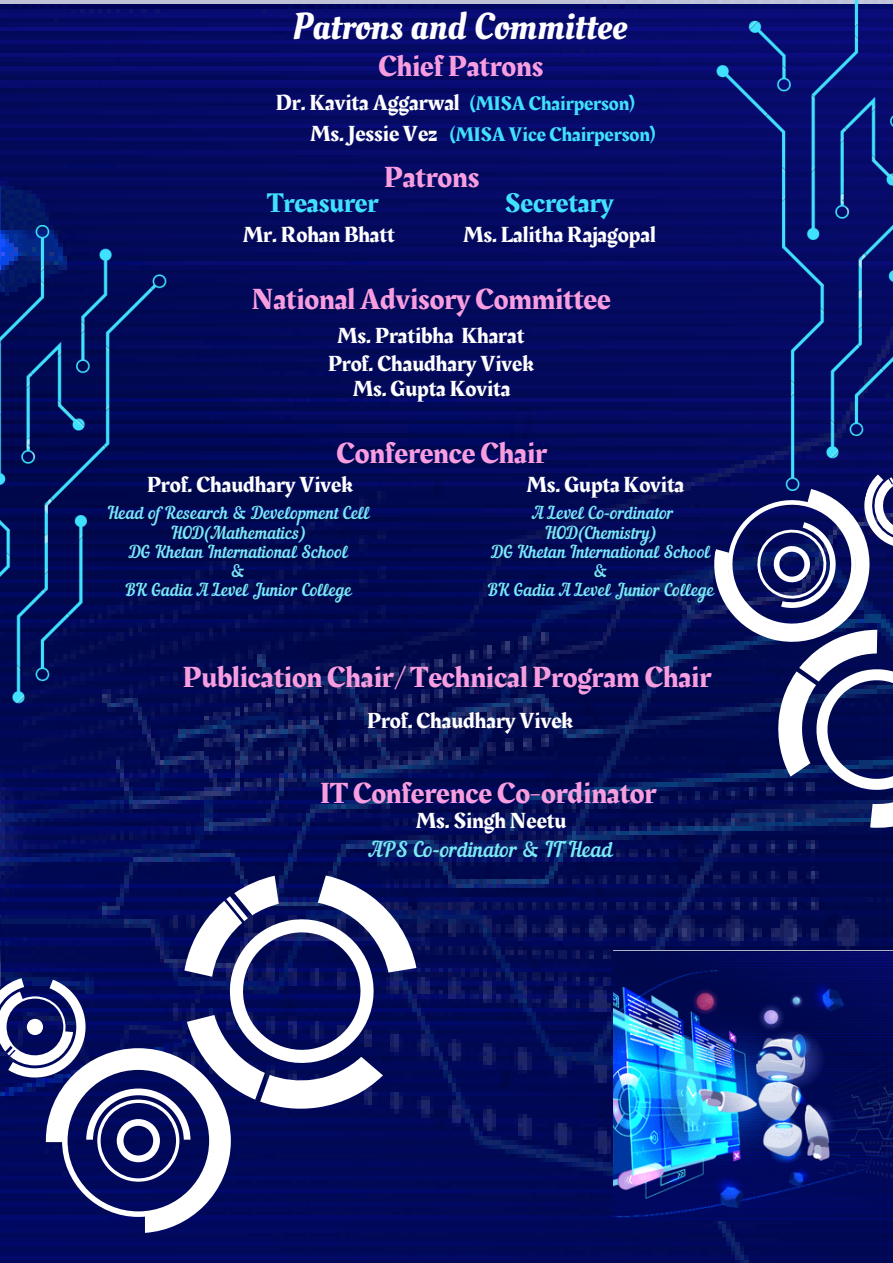
<style>
.page{position:relative;width:893px;height:1263px;background:#fff}
.page>*{position:absolute;margin:0;border:0;box-sizing:border-box;transform-origin:0 0}
.t1{font:37.5px "Oleo Script";color:#fff}
.t2{font:30px "Rakkas";color:#f89ee0}
.t3{font:27.75px "Rakkas";color:#40e1fe}
.t4{font:22.5px/31.5px "Rakkas";color:#fff;text-align:center}
.t5{font:21px "Nautilus Pompilius";color:#7ae8f6}
.t6{font:20.25px/30.8px "Rakkas";color:#40e1fe;text-align:center}
.t7{font:17.25px/19.1px "Nautilus Pompilius";color:#7ae8f6;text-align:center}
</style>
<div class="page">
<img style="left:0;top:0;width:893px;height:1263px">
<img style="left:0;top:225px;width:167px;height:510px">
<img style="left:614px;top:950px;width:279px;height:271px">
<img style="left:717px;top:0;width:176px;height:455px">
<svg style="left:184px;top:875px;width:232px;height:235px"></svg>
<svg style="left:0;top:917px;width:376px;height:316px"></svg>
<svg style="left:696px;top:455px;width:197px;height:393px"></svg>
<h1 class="t1" style="left:292px;top:1px;width:336px">Patrons and Committee</h1>
<h2 class="t2" style="left:378px;top:45px;width:166px">Chief Patrons</h2>
<h3 class="t4" style="left:276px;top:87px;width:185px">Dr. Kavita Aggarwal<br>Ms. Jessie Vez</h3>
<p class="t6" style="left:450px;top:88px;width:207px">(MISA Chairperson) (MISA Vice Chairperson)</p>
<h2 class="t2" style="left:384px;top:156px;width:97px">Patrons</h2>
<h3 class="t3" style="left:267px;top:183px;width:113px">Treasurer</h3>
<h3 class="t3" style="left:505px;top:183px;width:110px">Secretary</h3>
<h3 class="t4" style="left:243px;top:220px;width:153px">Mr. Rohan Bhatt</h3>
<h3 class="t4" style="left:463px;top:219px;width:194px">Ms. Lalitha Rajagopal</h3>
<h2 class="t2" style="left:251px;top:278px;width:361px">National Advisory Committee</h2>
<h3 class="t4" style="left:328px;top:352px;width:207px;line-height:25.3px">Prof. Chaudhary Vivek<br>Ms. Gupta Kovita</h3>
<h3 class="t4" style="left:338px;top:320px;width:188px">Ms. Pratibha Kharat</h3>
<h2 class="t2" style="left:337px;top:431px;width:212px">Conference Chair</h2>
<h3 class="t4" style="left:147px;top:469px;width:207px">Prof. Chaudhary Vivek</h3>
<h3 class="t4" style="left:527px;top:469px;width:159px">Ms. Gupta Kovita</h3>
<p class="t7" style="left:107px;top:505px;width:264px">Head of Research &amp; Development Cell<br>HOD(Mathematics)<br>DG Khetan International School<br>&amp;<br>BK Gadia A Level Junior College</p>
<p class="t7" style="left:487px;top:505px;width:228px">A Level Co-ordinator<br>HOD(Chemistry)<br>DG Khetan International School &amp;<br>BK Gadia A Level Junior College</p>
<h2 class="t2" style="left:183px;top:656px;width:530px">Publication Chair/ Technical Program Chair</h2>
<h3 class="t4" style="left:367px;top:706px;width:207px">Prof. Chaudhary Vivek</h3>
<h2 class="t2" style="left:320px;top:771px;width:338px">IT Conference Co-ordinator</h2>
<h3 class="t4" style="left:416px;top:806px;width:151px">Ms. Singh Neetu</h3>
<p class="t5" style="left:369px;top:841px;width:245px">APS Co-ordinator &amp; IT Head</p>
</div>
